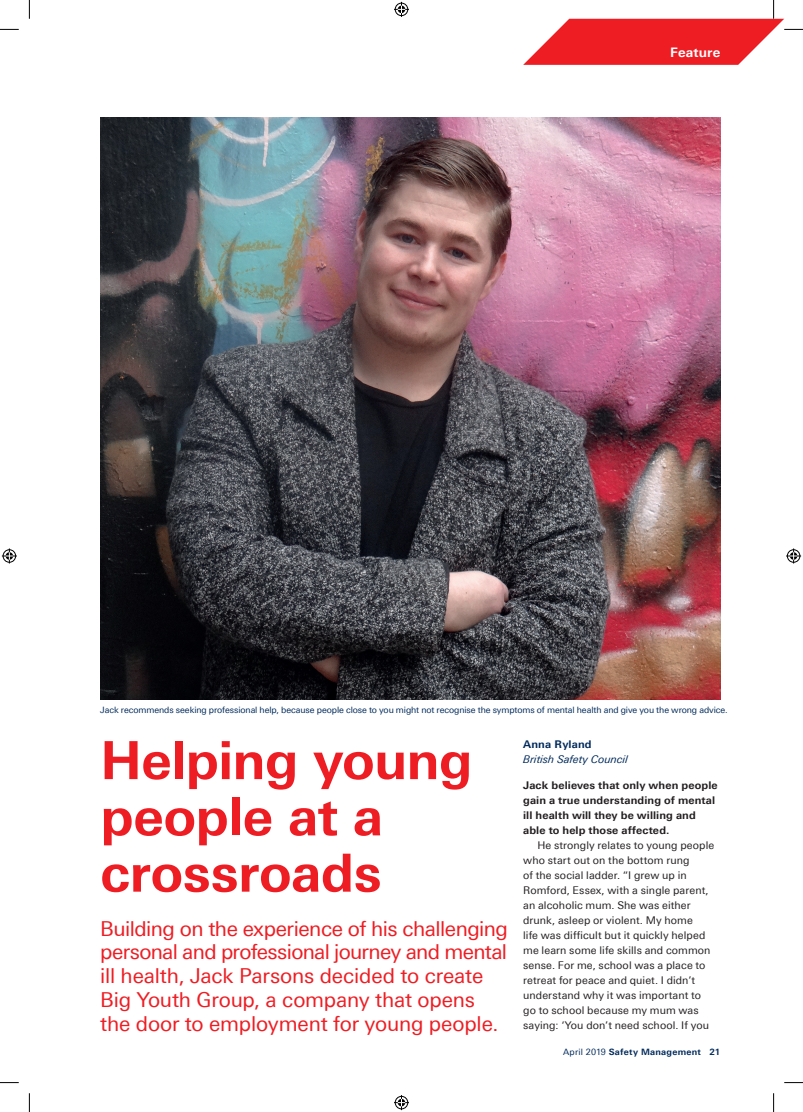
<style>
.page{position:relative;width:803px;height:1112px;background:#fff}
.page>*{position:absolute;margin:0;border:0;box-sizing:border-box;transform-origin:0 0}
.t1{font:700 52.5px/56.2px "Univers Next Pro";letter-spacing:-.01em;color:#ee1d23}
.t2{font:20.62px/23.8px "Univers Next Pro";letter-spacing:-.015em;color:#ee1d23}
.t3{font:700 13.12px "Univers Next Pro";letter-spacing:.015em;color:#fff}
.t4{font:10.62px/15px "Univers Next Pro";letter-spacing:.01em;color:#231f20}
.t5{font:700 10.62px/15px "Univers Next Pro";letter-spacing:.01em;color:#231f20}
.t6{font:italic 10.62px "Univers Next Pro";letter-spacing:.01em;color:#002a5b}
.t7{font:700 10.62px "Univers Next Pro";letter-spacing:.01em;color:#002a5b}
.t8{font:8.75px "Univers Next Pro";letter-spacing:-.01em;color:#002a5b}
.t9{font:700 8.75px "Univers Next Pro";letter-spacing:.03em;color:#002a5b}
.s1{font-weight:400}
</style>
<div class="page">
<img style="left:100px;top:117px;width:620px;height:582px">
<svg style="left:0;top:29px;width:19px;height:1px"></svg>
<svg style="left:0;top:1082px;width:19px;height:1px"></svg>
<svg style="left:784px;top:1082px;width:19px;height:1px"></svg>
<svg style="left:29px;top:0;width:1px;height:19px"></svg>
<svg style="left:29px;top:1093px;width:1px;height:18px"></svg>
<svg style="left:523px;top:0;width:280px;height:65px"></svg>
<svg style="left:773px;top:1093px;width:1px;height:18px"></svg>
<svg style="left:394px;top:2px;width:15px;height:15px"></svg>
<svg style="left:394px;top:1095px;width:15px;height:14px"></svg>
<svg style="left:2px;top:548px;width:15px;height:15px"></svg>
<svg style="left:786px;top:548px;width:15px;height:15px"></svg>
<p class="t3" style="left:670px;top:44px;width:52px">Feature</p>
<p class="t8" style="left:100px;top:704px;width:629px">Jack recommends seeking professional help, because people close to you might not recognise the symptoms of mental health and give you the wrong advice.</p>
<h1 class="t1" style="left:100px;top:731px;width:374px">Helping young people at a crossroads</h1>
<h2 class="t2" style="left:100px;top:916px;width:409px">Building on the experience of his challenging personal and professional journey and mental ill health, Jack Parsons decided to create Big Youth Group, a company that opens the door to employment for young people.</h2>
<p class="t7" style="left:523px;top:737px;width:70px">Anna Ryland</p>
<p class="t6" style="left:523px;top:752px;width:106px">British Safety Council</p>
<p class="t5" style="left:523px;top:777px;width:196px">Jack believes that only when people gain a true understanding of mental ill health will they be willing and able to help those affected.</p>
<p class="t4" style="left:523px;top:837px;width:193px;text-indent:14px">He strongly relates to young people who start out on the bottom rung<br>of the social ladder. “I grew up in Romford, Essex, with a single parent, an alcoholic mum. She was either drunk, asleep or violent. My home<br>life was difficult but it quickly helped me learn some life skills and common sense. For me, school was a place to retreat for peace and quiet. I didn’t understand why it was important to go to school because my mum was saying: ‘You don’t need school. If you</p>
<p class="t9" style="left:563px;top:1046px;width:159px"><span class="s1">April 2019</span> Safety Management 21</p>
</div>
